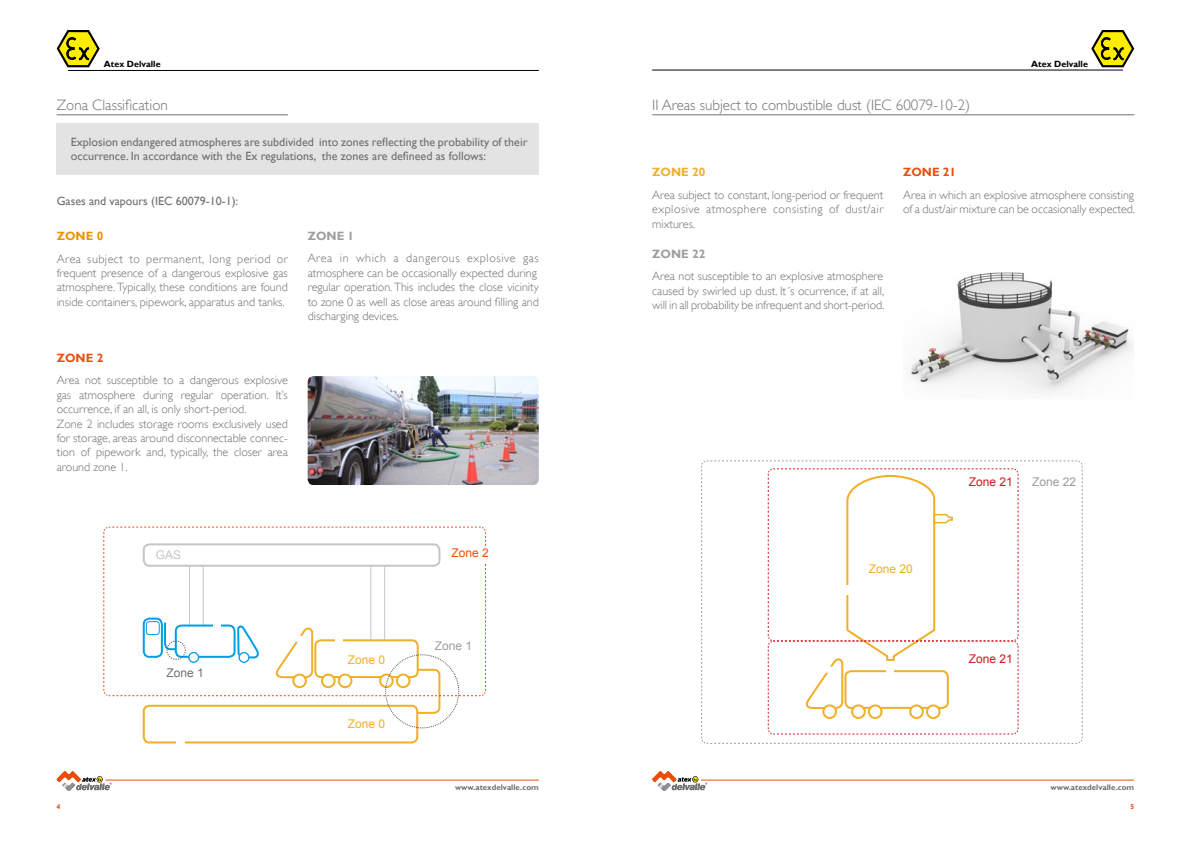
<style>
.page{position:relative;width:1191px;height:842px;background:#fff}
.page>*{position:absolute;margin:0;border:0;box-sizing:border-box;transform-origin:0 0}
.t1{font:300 15px "Gill Sans";color:#706f6f}
.t2{font:300 12px/14.4px "Gill Sans";color:#706f6f;text-align:justify}
.t3{font:12px/14.4px "Gill Sans";color:#706f6f}
.t4{font:12px "Gill Sans";color:#706f6f}
.t5{font:12px "Arial";color:#f0af29}
.t6{font:12px "Arial";color:#cd171a}
.t7{font:700 12px "Gill Sans";color:#e94e0f}
.t8{font:700 12px "Gill Sans";color:#9d9d9c}
.t9{font:12px "Arial";color:#9d9d9c}
.t10{font:700 12px "Gill Sans";color:#f0af29}
.t11{font:700 12px "Gill Sans";color:#ee9100}
.t12{font:12px "Arial";color:#706f6f}
.t13{font:12px "Arial";color:#e94e0f}
.t14{font:12px "Arial";color:#c6c6c6}
.t15{font:700 9px "Gill Sans";color:#000}
.t16{font:700 8px "Gill Sans";color:#706f6f}
.t17{font:700 7px "Gill Sans";color:#e94e0f}
</style>
<div class="page">
<hr style="left:106px;top:780px;width:432px;height:1px;background:#e94e0f">
<hr style="left:701px;top:780px;width:433px;height:1px;background:#e94e0f">
<hr style="left:68px;top:70px;width:471px;height:1px;background:#000">
<hr style="left:652px;top:70px;width:471px;height:1px;background:#000">
<svg style="left:57px;top:30px;width:43px;height:37px"></svg>
<svg style="left:1091px;top:30px;width:43px;height:37px"></svg>
<hr style="left:57px;top:115px;width:231px;height:1px;background:#706f6f">
<svg style="left:56px;top:771px;width:56px;height:20px"></svg>
<div style="left:57px;top:124px;width:482px;height:51px;background:#e3e3e3"></div>
<hr style="left:652px;top:115px;width:482px;height:1px;background:#706f6f">
<svg style="left:652px;top:771px;width:55px;height:20px"></svg>
<img style="left:308px;top:376px;width:231px;height:109px">
<div style="left:143px;top:705px;width:275px;height:38px;border:2px solid #f0af29;border-radius:6px"></div>
<div style="left:176px;top:739px;width:9px;height:10px;background:#fff"></div>
<svg style="left:142px;top:697px;width:317px;height:32px"></svg>
<svg style="left:103px;top:526px;width:383px;height:171px"></svg>
<div style="left:213px;top:622px;width:7px;height:7px;background:#fff"></div>
<div style="left:435px;top:641px;width:37px;height:9px;background:#fff"></div>
<div style="left:451px;top:548px;width:42px;height:14px;background:#fff"></div>
<svg style="left:701px;top:460px;width:382px;height:284px"></svg>
<img style="left:909px;top:272px;width:224px;height:121px">
<p class="t15" style="left:104px;top:59px;width:58px">Atex Delvalle</p>
<p class="t15" style="left:1031px;top:58px;width:58px">Atex Delvalle</p>
<p class="t1" style="left:57px;top:96px;width:113px">Zona Classification</p>
<p class="t3" style="left:71px;top:135px;width:458px">Explosion endangered atmospheres are subdivided into zones reflecting the probability of their occurrence. In accordance with the Ex regulations, the zones are defineed as follows:</p>
<p class="t4" style="left:57px;top:194px;width:183px">Gases and vapours (IEC 60079-10-1):</p>
<p class="t11" style="left:57px;top:229px;width:48px">ZONE 0</p>
<p class="t2" style="left:57px;top:251px;width:233px">Area subject to permanent, long period or frequent presence of a dangerous explosive gas atmosphere. Typically, these conditions are found inside containers, pipework, apparatus and tanks.</p>
<p class="t7" style="left:57px;top:351px;width:48px">ZONE 2</p>
<p class="t2" style="left:57px;top:373px;width:233px;text-align:left">Area not susceptible to a dangerous explosive gas atmosphere during regular operation. It’s occurrence, if an all, is only short-period.<br>Zone 2 includes storage rooms exclusively used for storage, areas around disconnectable connec&shy;tion of pipework and, typically, the closer area around zone 1.</p>
<p class="t8" style="left:308px;top:229px;width:48px">ZONE 1</p>
<p class="t2" style="left:308px;top:251px;width:233px;text-align:left">Area in which a dangerous explosive gas atmosphere can be occasionally expected during regular operation. This includes the close vicinity to zone 0 as well as close areas around filling and discharging devices.</p>
<p class="t14" style="left:156px;top:547px;width:27px">GAS</p>
<p class="t13" style="left:451px;top:545px;width:39px">Zone 2</p>
<p class="t12" style="left:166px;top:665px;width:39px">Zone 1</p>
<p class="t5" style="left:348px;top:652px;width:39px">Zone 0</p>
<p class="t5" style="left:348px;top:716px;width:39px">Zone 0</p>
<p class="t9" style="left:435px;top:638px;width:39px">Zone 1</p>
<p class="t1" style="left:652px;top:96px;width:319px">II Areas subject to combustible dust (IEC 60079-10-2)</p>
<p class="t10" style="left:652px;top:165px;width:55px">ZONE 20</p>
<p class="t2" style="left:652px;top:188px;width:233px">Area subject to constant, long-period or frequent explosive atmosphere consisting of dust/air mixtures.</p>
<p class="t8" style="left:652px;top:246px;width:55px">ZONE 22</p>
<p class="t2" style="left:652px;top:269px;width:233px">Area not susceptible to an explosive atmosphere caused by swirled up dust. It´s ocurrence, if at all, will in all probability be infrequent and short-period.</p>
<p class="t7" style="left:903px;top:165px;width:55px">ZONE 21</p>
<p class="t2" style="left:903px;top:188px;width:233px">Area in which an explosive atmosphere consisting of a dust/air mixture can be occasionally expected.</p>
<p class="t6" style="left:968px;top:474px;width:46px">Zone 21</p>
<p class="t9" style="left:1032px;top:474px;width:46px">Zone 22</p>
<p class="t5" style="left:868px;top:561px;width:46px">Zone 20</p>
<p class="t6" style="left:968px;top:651px;width:46px">Zone 21</p>
<p class="t16" style="left:455px;top:783px;width:85px">www.atexdelvalle.com</p>
<p class="t16" style="left:1050px;top:783px;width:85px">www.atexdelvalle.com</p>
<p class="t17" style="left:57px;top:803px;width:5px">4</p>
<p class="t17" style="left:1130px;top:803px;width:5px">5</p>
</div>
